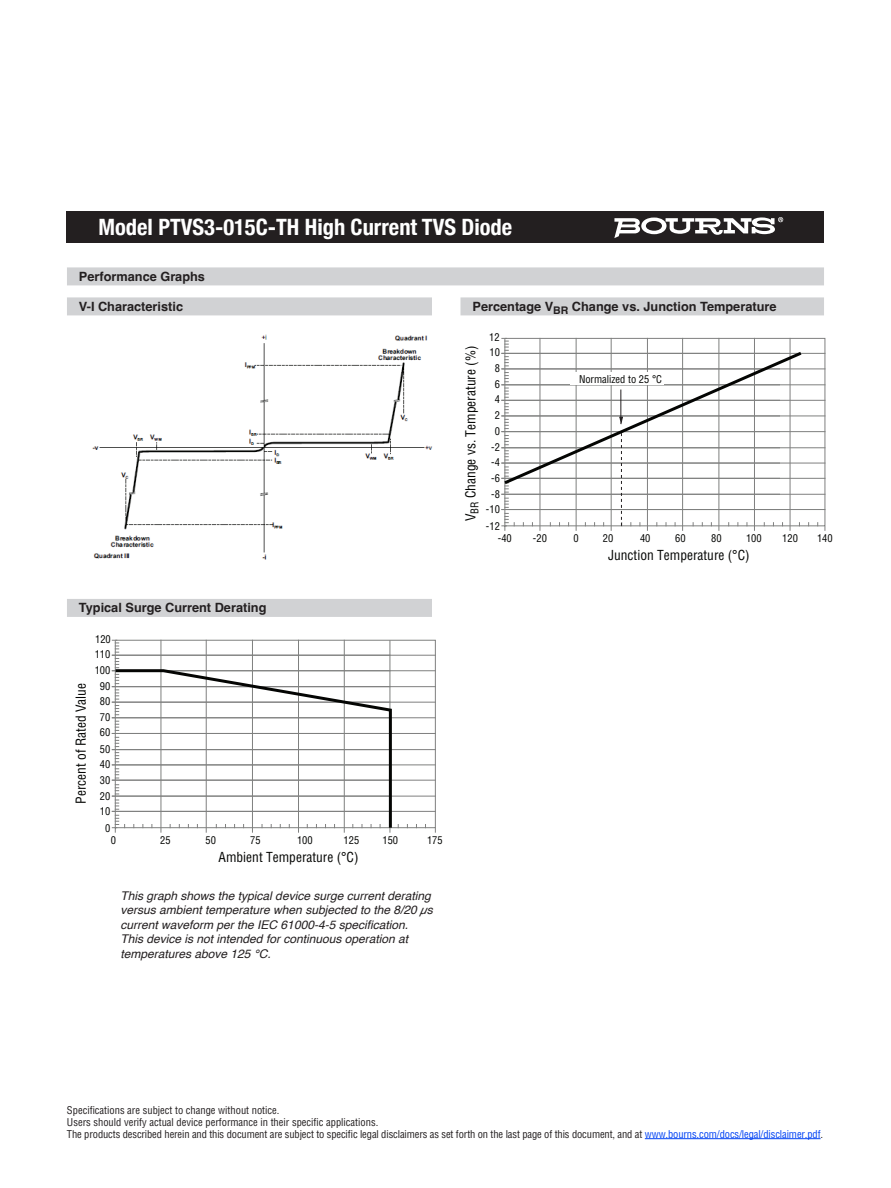
<style>
.page{position:relative;width:891px;height:1188px;background:#fff}
.page>*{position:absolute;margin:0;border:0;box-sizing:border-box;transform-origin:0 0}
.t1{font:700 condensed 22.5px "Helvetica Neue";color:#fff}
.t2{font:condensed 13.5px "Helvetica";color:#040503}
.t3{font:700 12.75px "Helvetica";color:#231f20}
.negative_type_header{font:italic 12px/14.4px "Helvetica";color:#231f20}
.negative_type_header-2{font:condensed 10.5px "Helvetica";letter-spacing:-.01em;color:#231f20}
.t4{font:condensed 10.5px/15.8px "Helvetica";color:#040503;text-align:center}
.s1{color:#0042f4}
</style>
<div class="page">
<hr style="left:206px;top:640px;width:1px;height:192px;background:#7f807f">
<hr style="left:298px;top:640px;width:1px;height:192px;background:#7f807f">
<hr style="left:161px;top:640px;width:1px;height:192px;background:#7f807f">
<hr style="left:252px;top:640px;width:1px;height:192px;background:#7f807f">
<hr style="left:344px;top:640px;width:1px;height:192px;background:#7f807f">
<svg style="left:112px;top:640px;width:3px;height:28px"></svg>
<svg style="left:112px;top:779px;width:4px;height:53px"></svg>
<svg style="left:115px;top:639px;width:321px;height:189px"></svg>
<hr style="left:112px;top:655px;width:323px;height:1px;background:#7f807f">
<hr style="left:112px;top:670px;width:323px;height:1px;background:#7f807f">
<hr style="left:112px;top:686px;width:323px;height:1px;background:#7f807f">
<hr style="left:112px;top:702px;width:323px;height:1px;background:#7f807f">
<hr style="left:112px;top:717px;width:323px;height:1px;background:#7f807f">
<hr style="left:112px;top:733px;width:323px;height:1px;background:#7f807f">
<hr style="left:112px;top:749px;width:323px;height:1px;background:#7f807f">
<hr style="left:112px;top:765px;width:323px;height:1px;background:#7f807f">
<hr style="left:112px;top:780px;width:323px;height:1px;background:#7f807f">
<hr style="left:112px;top:796px;width:323px;height:1px;background:#7f807f">
<hr style="left:112px;top:811px;width:323px;height:1px;background:#7f807f">
<svg style="left:114px;top:668px;width:279px;height:161px"></svg>
<svg style="left:809px;top:338px;width:17px;height:189px"></svg>
<hr style="left:502px;top:353px;width:323px;height:1px;background:#7f807f">
<hr style="left:502px;top:369px;width:323px;height:1px;background:#7f807f">
<hr style="left:502px;top:384px;width:323px;height:1px;background:#7f807f">
<hr style="left:502px;top:400px;width:323px;height:1px;background:#7f807f">
<hr style="left:502px;top:416px;width:323px;height:1px;background:#7f807f">
<hr style="left:502px;top:431px;width:323px;height:1px;background:#7f807f">
<hr style="left:502px;top:447px;width:323px;height:1px;background:#7f807f">
<hr style="left:502px;top:463px;width:323px;height:1px;background:#7f807f">
<hr style="left:502px;top:478px;width:323px;height:1px;background:#7f807f">
<hr style="left:502px;top:494px;width:323px;height:1px;background:#7f807f">
<hr style="left:502px;top:509px;width:323px;height:1px;background:#7f807f">
<svg style="left:502px;top:338px;width:307px;height:192px"></svg>
<div style="left:571px;top:372px;width:93px;height:13px;background:#fff"></div>
<img style="left:92px;top:334px;width:341px;height:226px">
<div style="left:67px;top:212px;width:757px;height:31px;background:#231f20"></div>
<div style="left:67px;top:267px;width:757px;height:18px;background:#d1d2d4"></div>
<div style="left:67px;top:297px;width:365px;height:18px;background:#d1d2d4"></div>
<div style="left:460px;top:297px;width:364px;height:18px;background:#d1d2d4"></div>
<div style="left:67px;top:599px;width:365px;height:18px;background:#d1d2d4"></div>
<svg style="left:614px;top:217px;width:169px;height:21px"></svg>
<hr style="left:645px;top:1138px;width:176px;height:1px;background:#0042f4">
<p class="t1" style="left:98px;top:208px;width:415px">Model PTVS3-015C-TH High Current TVS Diode</p>
<p class="t3" style="left:79px;top:269px;width:128px">Performance Graphs</p>
<p class="t3" style="left:79px;top:299px;width:106px">V-I Characteristic</p>
<p class="t3" style="left:472px;top:299px;width:306px">Percentage V<sub>BR</sub> Change vs. Junction Temperature</p>
<p class="t4" style="left:489px;top:329px;width:12px">12</p>
<p class="t3" style="left:79px;top:600px;width:189px">Typical Surge Current Derating</p>
<p class="t2" style="left:73px;top:804px;width:122px;rotate:-90deg">Percent of Rated Value</p>
<p class="t4" style="left:95px;top:631px;width:17px">120</p>
<p class="t4" style="left:95px;top:646px;width:17px">110<br>100<br>90<br>80<br>70<br>60<br>50<br>40<br>30<br>20<br>10</p>
<p class="t4" style="left:105px;top:820px;width:7px">0</p>
<p class="t4" style="left:111px;top:832px;width:7px">0</p>
<p class="t4" style="left:160px;top:832px;width:12px">25</p>
<p class="t4" style="left:205px;top:832px;width:12px">50</p>
<p class="t4" style="left:250px;top:832px;width:12px">75</p>
<p class="t4" style="left:297px;top:832px;width:17px">100</p>
<p class="t4" style="left:344px;top:832px;width:17px">125</p>
<p class="t4" style="left:382px;top:832px;width:17px">150</p>
<p class="t4" style="left:427px;top:832px;width:17px">175</p>
<p class="t2" style="left:219px;top:849px;width:141px">Ambient Temperature (°C)</p>
<p class="negative_type_header" style="left:121px;top:889px;width:314px">This graph shows the typical device surge current derating versus ambient temperature when subjected to the 8/20 µs current waveform per the IEC 61000-4-5 specification.<br>This device is not intended for continuous operation at temperatures above 125 °C.</p>
<p class="t2" style="left:462px;top:521px;width:177px;rotate:-90deg">V<sub>BR</sub> Change vs. Temperature (%)</p>
<p class="t4" style="left:486px;top:344px;width:15px;text-align:right">10<br>8<br>6<br>4<br>2<br>0 -2 -4 -6 -8 -10</p>
<p class="t4" style="left:579px;top:371px;width:85px">Normalized to 25 °C</p>
<p class="t4" style="left:498px;top:520px;width:15px;line-height:12px;text-align:left;text-indent:-12px">-12 -40</p>
<p class="t4" style="left:533px;top:530px;width:15px">-20</p>
<p class="t4" style="left:574px;top:530px;width:7px">0</p>
<p class="t4" style="left:603px;top:530px;width:12px">20</p>
<p class="t4" style="left:640px;top:530px;width:12px">40</p>
<p class="t4" style="left:675px;top:530px;width:12px">60</p>
<p class="t4" style="left:711px;top:530px;width:12px">80</p>
<p class="t4" style="left:746px;top:530px;width:17px">100</p>
<p class="t4" style="left:782px;top:530px;width:17px">120</p>
<p class="t4" style="left:817px;top:530px;width:17px">140</p>
<p class="t2" style="left:608px;top:547px;width:143px">Junction Temperature (°C)</p>
<p class="negative_type_header-2" style="left:67px;top:1103px;width:214px">Specifications are subject to change without notice.</p>
<p class="negative_type_header-2" style="left:67px;top:1115px;width:313px">Users should verify actual device performance in their specific applications.</p>
<p class="negative_type_header-2" style="left:67px;top:1127px;width:758px">The products described herein and this document are subject to specific legal disclaimers as set forth on the last page of this document, and at <span class="s1">www.bourns.com/docs/legal/disclaimer.pdf</span>.</p>
</div>
